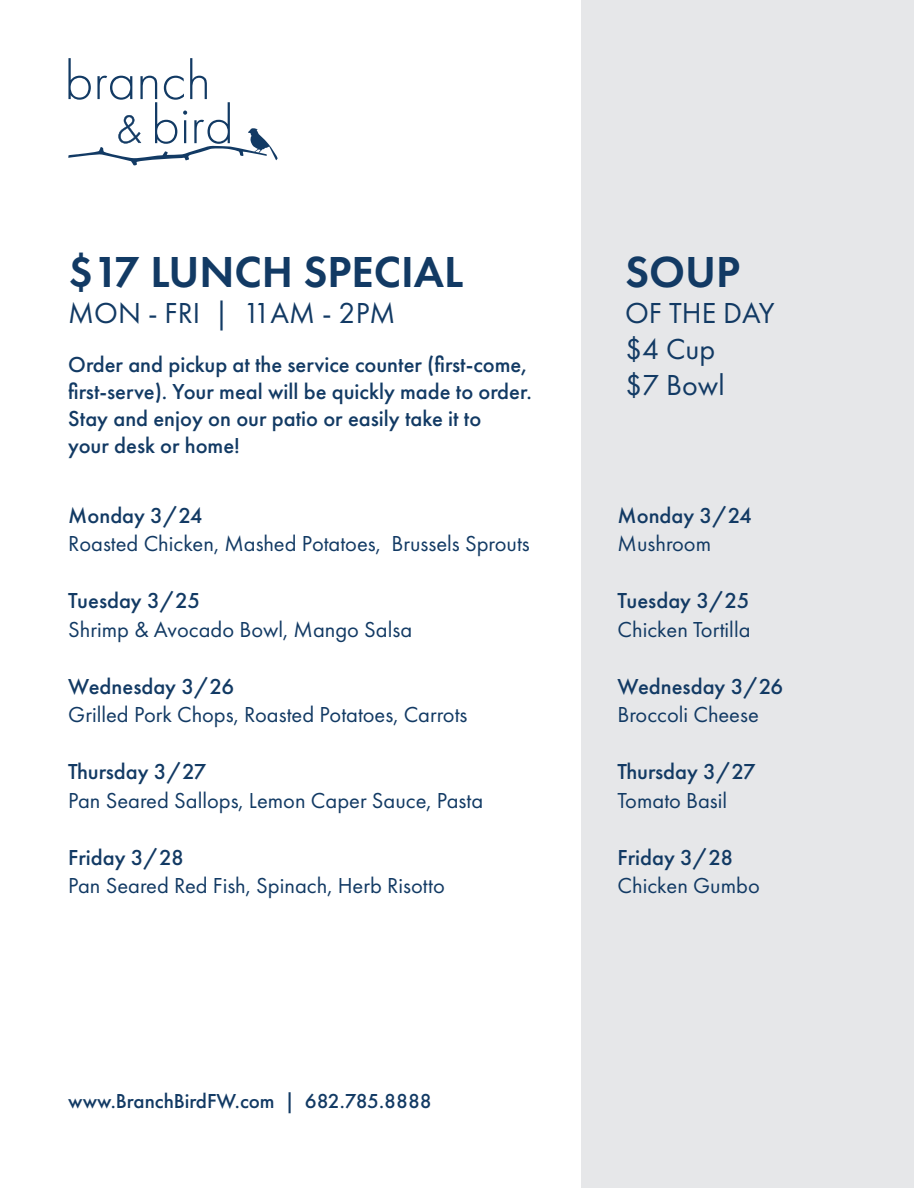
<style>
.page{position:relative;width:914px;height:1188px;background:#fff}
.page>*{position:absolute;margin:0;border:0;box-sizing:border-box;transform-origin:0 0}
.t1{font:600 45px "Futura PT";color:#123a64}
.t2{font:30px/36px "Futura PT";color:#123a64}
.t3{font:500 22.5px/27px "Futura PT";color:#123a64}
.t4{font:22.5px "Futura PT";color:#123a64}
.t5{font:500 21px "Futura PT";color:#123a64}
</style>
<div class="page">
<svg style="left:68px;top:58px;width:209px;height:108px"></svg>
<div style="left:581px;top:0;width:332px;height:1188px;background:#e6e7e9"></div>
<h1 class="t1" style="left:68px;top:244px;width:396px">$17 LUNCH SPECIAL</h1>
<h2 class="t2" style="left:68px;top:295px;width:328px">MON - FRI | 11AM - 2PM</h2>
<p class="t3" style="left:68px;top:351px;width:465px">Order and pickup at the service counter (first-come, first-serve). Your meal will be quickly made to order.<br>Stay and enjoy on our patio or easily take it to<br>your desk or home!</p>
<p class="t3" style="left:68px;top:502px;width:136px">Monday 3/24</p>
<p class="t4" style="left:68px;top:530px;width:463px">Roasted Chicken, Mashed Potatoes, Brussels Sprouts</p>
<p class="t3" style="left:68px;top:587px;width:133px">Tuesday 3/25</p>
<p class="t4" style="left:68px;top:616px;width:345px">Shrimp &amp; Avocado Bowl, Mango Salsa</p>
<p class="t3" style="left:68px;top:673px;width:167px">Wednesday 3/26</p>
<p class="t4" style="left:68px;top:701px;width:400px">Grilled Pork Chops, Roasted Potatoes, Carrots</p>
<p class="t3" style="left:68px;top:758px;width:140px">Thursday 3/27</p>
<p class="t4" style="left:68px;top:787px;width:416px">Pan Seared Sallops, Lemon Caper Sauce, Pasta</p>
<p class="t3" style="left:68px;top:844px;width:117px">Friday 3/28</p>
<p class="t4" style="left:68px;top:872px;width:378px">Pan Seared Red Fish, Spinach, Herb Risotto</p>
<p class="t5" style="left:68px;top:1088px;width:365px">www.BranchBirdFW.com | 682.785.8888</p>
<h1 class="t1" style="left:625px;top:244px;width:117px">SOUP</h1>
<h2 class="t2" style="left:625px;top:295px;width:151px">OF THE DAY $4 Cup<br>$7 Bowl</h2>
<p class="t3" style="left:617px;top:502px;width:136px">Monday 3/24</p>
<p class="t4" style="left:617px;top:530px;width:95px">Mushroom</p>
<p class="t3" style="left:617px;top:587px;width:133px">Tuesday 3/25</p>
<p class="t4" style="left:617px;top:616px;width:134px">Chicken Tortilla</p>
<p class="t3" style="left:617px;top:673px;width:167px">Wednesday 3/26</p>
<p class="t4" style="left:617px;top:701px;width:143px">Broccoli Cheese</p>
<p class="t3" style="left:617px;top:758px;width:140px">Thursday 3/27</p>
<p class="t4" style="left:617px;top:787px;width:111px">Tomato Basil</p>
<p class="t3" style="left:617px;top:844px;width:117px">Friday 3/28</p>
<p class="t4" style="left:617px;top:872px;width:144px">Chicken Gumbo</p>
</div>
